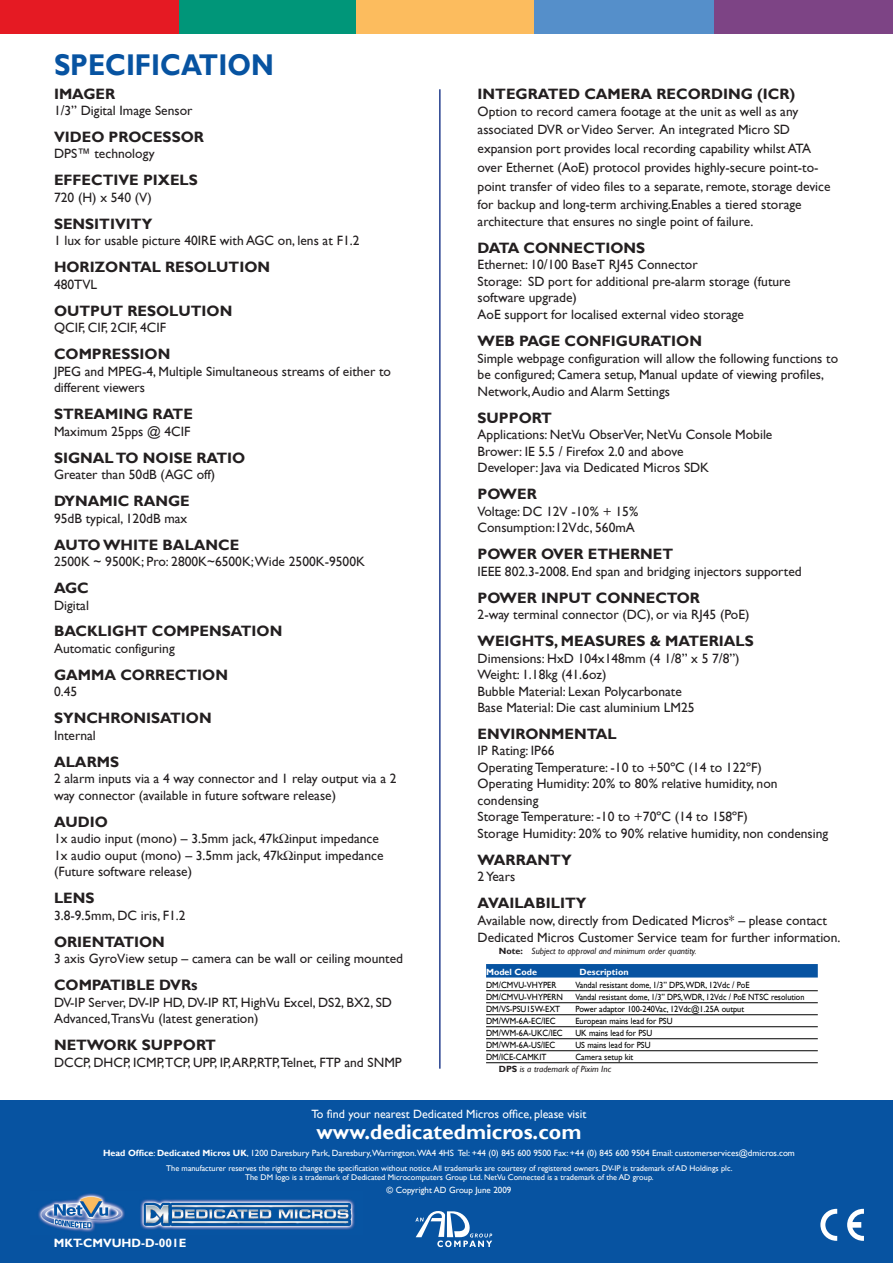
<style>
.page{position:relative;width:893px;height:1263px;background:#fff}
.page>*{position:absolute;margin:0;border:0;box-sizing:border-box;transform-origin:0 0}
.t1{font:700 30px "Gill Sans";color:#0753a1;scale:.9 1}
.t2{font:700 21px "Gill Sans";color:#fff}
.t3{font:700 15px "Gill Sans";color:#231f20}
.t4{font:13.5px/16.5px "Gill Sans";color:#231f20}
.t5{font:12px "Gill Sans";color:#fff}
.t6{font:700 12px "Gill Sans";color:#fff}
.t7{font:9px "Gill Sans";color:#000;scale:.92 1}
.t8{font:9px "Gill Sans";color:#fff}
.t9{font:italic 9px/12.5px "Gill Sans";color:#231f20}
.t10{font:9px "Gill Sans";color:#000;scale:.9 1}
.t11{font:700 9px "Gill Sans";color:#fff}
.t12{font:8.25px/9px "Gill Sans";color:#fff;text-align:center}
.s1{font-weight:700;font-style:normal}
.s2{font-style:normal;color:#000}
.s3{font-weight:700}
</style>
<div class="page">
<div style="left:0;top:0;width:180px;height:34px;background:#e51a23"></div>
<div style="left:713px;top:0;width:180px;height:34px;background:#7d4485"></div>
<div style="left:179px;top:0;width:180px;height:34px;background:#009679"></div>
<div style="left:356px;top:0;width:180px;height:34px;background:#fcbc5e"></div>
<div style="left:534px;top:0;width:180px;height:34px;background:#558fca"></div>
<div style="left:0;top:1101px;width:893px;height:162px;background:#0753a1"></div>
<svg style="left:820px;top:1209px;width:17px;height:32px"></svg>
<svg style="left:847px;top:1209px;width:17px;height:32px"></svg>
<svg style="left:415px;top:1211px;width:77px;height:36px"></svg>
<img style="left:38px;top:1193px;width:317px;height:39px">
<hr style="left:439px;top:89px;width:2px;height:980px;background:#253f8e">
<div style="left:486px;top:964px;width:332px;height:14px;background:#0753a1"></div>
<hr style="left:486px;top:990px;width:332px;height:1px;background:#000">
<hr style="left:486px;top:1002px;width:332px;height:1px;background:#000">
<hr style="left:486px;top:1014px;width:332px;height:1px;background:#000">
<hr style="left:486px;top:1026px;width:332px;height:1px;background:#000">
<hr style="left:486px;top:1038px;width:332px;height:1px;background:#000">
<hr style="left:486px;top:1050px;width:332px;height:1px;background:#000">
<hr style="left:486px;top:1062px;width:332px;height:1px;background:#000">
<h1 class="t1" style="left:54px;top:48px;width:246px">SPECIFICATION</h1>
<p class="t3" style="left:54px;top:85px;width:63px">IMAGER</p>
<p class="t4" style="left:54px;top:102px;width:140px">1/3” Digital Image Sensor</p>
<p class="t3" style="left:54px;top:128px;width:152px">VIDEO PROCESSOR</p>
<p class="t4" style="left:54px;top:146px;width:102px">DPS™ technology</p>
<p class="t3" style="left:54px;top:172px;width:145px">EFFECTIVE PIXELS</p>
<p class="t4" style="left:54px;top:189px;width:99px">720 (H) x 540 (V)</p>
<p class="t3" style="left:54px;top:215px;width:100px">SENSITIVITY</p>
<p class="t4" style="left:54px;top:232px;width:307px">1 lux for usable picture 40IRE with AGC on, lens at F1.2</p>
<p class="t3" style="left:54px;top:258px;width:218px">HORIZONTAL RESOLUTION</p>
<p class="t4" style="left:54px;top:276px;width:45px">480TVL</p>
<p class="t3" style="left:54px;top:302px;width:180px">OUTPUT RESOLUTION</p>
<p class="t4" style="left:54px;top:319px;width:114px">QCIF, CIF, 2CIF, 4CIF</p>
<p class="t3" style="left:54px;top:345px;width:118px">COMPRESSION</p>
<p class="t4" style="left:54px;top:363px;width:339px">JPEG and MPEG-4, Multiple Simultaneous streams of either to different viewers</p>
<p class="t3" style="left:54px;top:405px;width:140px">STREAMING RATE</p>
<p class="t4" style="left:54px;top:423px;width:138px">Maximum 25pps @ 4CIF</p>
<p class="t3" style="left:54px;top:449px;width:193px">SIGNAL TO NOISE RATIO</p>
<p class="t4" style="left:54px;top:466px;width:163px">Greater than 50dB (AGC off)</p>
<p class="t3" style="left:54px;top:492px;width:137px">DYNAMIC RANGE</p>
<p class="t4" style="left:54px;top:510px;width:135px">95dB typical, 120dB max</p>
<p class="t3" style="left:54px;top:536px;width:187px">AUTO WHITE BALANCE</p>
<p class="t4" style="left:54px;top:553px;width:312px">2500K ~ 9500K; Pro: 2800K~6500K;Wide 2500K-9500K</p>
<p class="t3" style="left:54px;top:579px;width:36px">AGC</p>
<p class="t4" style="left:54px;top:597px;width:37px">Digital</p>
<p class="t3" style="left:54px;top:623px;width:230px">BACKLIGHT COMPENSATION</p>
<p class="t4" style="left:54px;top:640px;width:122px">Automatic configuring</p>
<p class="t3" style="left:54px;top:666px;width:175px">GAMMA CORRECTION</p>
<p class="t4" style="left:54px;top:683px;width:25px">0.45</p>
<p class="t3" style="left:54px;top:709px;width:159px">SYNCHRONISATION</p>
<p class="t4" style="left:54px;top:727px;width:43px">Internal</p>
<p class="t3" style="left:54px;top:753px;width:67px">ALARMS</p>
<p class="t4" style="left:54px;top:770px;width:344px">2 alarm inputs via a 4 way connector and 1 relay output via a 2 way connector (available in future software release)</p>
<p class="t3" style="left:54px;top:813px;width:55px">AUDIO</p>
<p class="t4" style="left:54px;top:830px;width:331px">1x audio input (mono) – 3.5mm jack, 47kΩinput impedance<br>1x audio ouput (mono) – 3.5mm jack, 47kΩinput impedance (Future software release)</p>
<p class="t3" style="left:54px;top:889px;width:42px">LENS</p>
<p class="t4" style="left:54px;top:907px;width:133px">3.8-9.5mm, DC iris, F1.2</p>
<p class="t3" style="left:54px;top:933px;width:112px">ORIENTATION</p>
<p class="t4" style="left:54px;top:950px;width:351px">3 axis GyroView setup – camera can be wall or ceiling mounted</p>
<p class="t3" style="left:54px;top:976px;width:145px">COMPATIBLE DVRs</p>
<p class="t4" style="left:54px;top:994px;width:339px">DV-IP Server, DV-IP HD, DV-IP RT, HighVu Excel, DS2, BX2, SD<br>Advanced,TransVu (latest generation)</p>
<p class="t3" style="left:54px;top:1036px;width:164px">NETWORK SUPPORT</p>
<p class="t4" style="left:54px;top:1054px;width:349px">DCCP, DHCP, ICMP,TCP, UPP, IP, ARP,RTP,Telnet, FTP and SNMP</p>
<p class="t3" style="left:477px;top:85px;width:319px">INTEGRATED CAMERA RECORDING (ICR)</p>
<p class="t4" style="left:477px;top:102px;width:354px;line-height:18.8px">Option to record camera footage at the unit as well as any associated DVR or Video Server. An integrated Micro SD expansion port provides local recording capability whilst ATA over Ethernet (AoE) protocol provides highly-secure point-to&shy;point transfer of video files to a separate, remote, storage device for backup and long-term archiving.Enables a tiered storage</p>
<p class="t4" style="left:477px;top:213px;width:277px">architecture that ensures no single point of failure.</p>
<p class="t3" style="left:477px;top:239px;width:169px">DATA CONNECTIONS</p>
<p class="t4" style="left:477px;top:256px;width:315px">Ethernet: 10/100 BaseT RJ45 Connector<br>Storage: SD port for additional pre-alarm storage (future software upgrade)<br>AoE support for localised external video storage</p>
<p class="t3" style="left:477px;top:332px;width:226px">WEB PAGE CONFIGURATION</p>
<p class="t4" style="left:477px;top:350px;width:362px">Simple webpage configuration will allow the following functions to be configured; Camera setup, Manual update of viewing profiles,<br>Network, Audio and Alarm Settings</p>
<p class="t3" style="left:477px;top:409px;width:76px">SUPPORT</p>
<p class="t4" style="left:477px;top:426px;width:296px">Applications: NetVu ObserVer, NetVu Console Mobile<br>Brower: IE 5.5 / Firefox 2.0 and above<br>Developer: Java via Dedicated Micros SDK</p>
<p class="t3" style="left:477px;top:485px;width:61px">POWER</p>
<p class="t4" style="left:477px;top:503px;width:162px">Voltage: DC 12V -10% + 15%<br>Consumption:12Vdc, 560mA</p>
<p class="t3" style="left:477px;top:545px;width:197px">POWER OVER ETHERNET</p>
<p class="t4" style="left:477px;top:563px;width:326px">IEEE 802.3-2008. End span and bridging injectors supported</p>
<p class="t3" style="left:477px;top:589px;width:224px">POWER INPUT CONNECTOR</p>
<p class="t4" style="left:477px;top:606px;width:273px">2-way terminal connector (DC), or via RJ45 (PoE)</p>
<p class="t3" style="left:477px;top:632px;width:278px">WEIGHTS, MEASURES &amp; MATERIALS</p>
<p class="t4" style="left:477px;top:650px;width:264px">Dimensions: HxD 104x148mm (4 1/8” x 5 7/8”)<br>Weight: 1.18kg (41.6oz)<br>Bubble Material: Lexan Polycarbonate<br>Base Material: Die cast aluminium LM25</p>
<p class="t3" style="left:477px;top:725px;width:141px">ENVIRONMENTAL</p>
<p class="t4" style="left:477px;top:743px;width:352px">IP Rating: IP66<br>Operating Temperature: -10 to +50ºC (14 to 122ºF)<br>Operating Humidity: 20% to 80% relative humidity, non condensing<br>Storage Temperature: -10 to +70ºC (14 to 158ºF)<br>Storage Humidity: 20% to 90% relative humidity, non condensing</p>
<p class="t3" style="left:477px;top:851px;width:96px">WARRANTY</p>
<p class="t4" style="left:477px;top:868px;width:39px">2 Years</p>
<p class="t3" style="left:477px;top:894px;width:110px">AVAILABILITY</p>
<p class="t4" style="left:477px;top:912px;width:364px">Available now, directly from Dedicated Micros* – please contact<br>Dedicated Micros Customer Service team for further information.</p>
<p class="t9" style="left:499px;top:944px;width:199px"><span class="s1">Note:</span> Subject to approval and minimum order quantity.</p>
<p class="t11" style="left:486px;top:967px;width:52px">Model Code</p>
<p class="t11" style="left:580px;top:967px;width:50px">Description</p>
<p class="t7" style="left:486px;top:979px;width:78px">DM/CMVU-VHYPER</p>
<p class="t7" style="left:575px;top:979px;width:191px">Vandal resistant dome, 1/3” DPS,WDR, 12Vdc / PoE</p>
<p class="t7" style="left:486px;top:991px;width:85px">DM/CMVU-VHYPERN</p>
<p class="t10" style="left:575px;top:991px;width:256px">Vandal resistant dome, 1/3” DPS,WDR, 12Vdc / PoE NTSC resolution</p>
<p class="t7" style="left:486px;top:1003px;width:82px">DM/VS-PSU15W-EXT</p>
<p class="t7" style="left:575px;top:1003px;width:185px">Power adaptor 100-240Vac, 12Vdc@1.25A output</p>
<p class="t7" style="left:486px;top:1015px;width:77px">DM/WM-6A-EC/IEC</p>
<p class="t7" style="left:575px;top:1015px;width:107px">European mains lead for PSU</p>
<p class="t7" style="left:486px;top:1027px;width:85px">DM/WM-6A-UKC/IEC</p>
<p class="t7" style="left:575px;top:1027px;width:85px">UK mains lead for PSU</p>
<p class="t7" style="left:486px;top:1039px;width:77px">DM/WM-6A-US/IEC</p>
<p class="t7" style="left:575px;top:1039px;width:83px">US mains lead for PSU</p>
<p class="t7" style="left:486px;top:1051px;width:67px">DM/ICE-CAMKIT</p>
<p class="t9" style="left:499px;top:1050px;width:136px;text-indent:77px"><span class="s2">Camera setup kit<br></span><span class="s1">DPS</span> is a trademark of Pixim Inc</p>
<p class="t5" style="left:311px;top:1107px;width:276px">To find your nearest Dedicated Micros office, please visit</p>
<h2 class="t2" style="left:317px;top:1120px;width:266px">www.dedicatedmicros.com</h2>
<p class="t8" style="left:103px;top:1148px;width:693px"><span class="s3">Head Office</span>: <span class="s3">Dedicated Micros UK</span>, 1200 Daresbury Park, Daresbury,Warrington.WA4 4HS Tel: +44 (0) 845 600 9500 Fax: +44 (0) 845 600 9504 Email: customerservices@dmicros.com</p>
<p class="t12" style="left:166px;top:1164px;width:568px">The manufacturer reserves the right to change the specification without notice. All trademarks are courtesy of registered owners. DV-IP is trademark of AD Holdings plc.<br>The DM logo is a trademark of Dedicated Microcomputers Group Ltd. NetVu Connected is a trademark of the AD group.</p>
<p class="t8" style="left:387px;top:1184px;width:126px">© Copyright AD Group June 2009</p>
<p class="t6" style="left:54px;top:1236px;width:134px">MKT-CMVUHD-D-001E</p>
</div>
